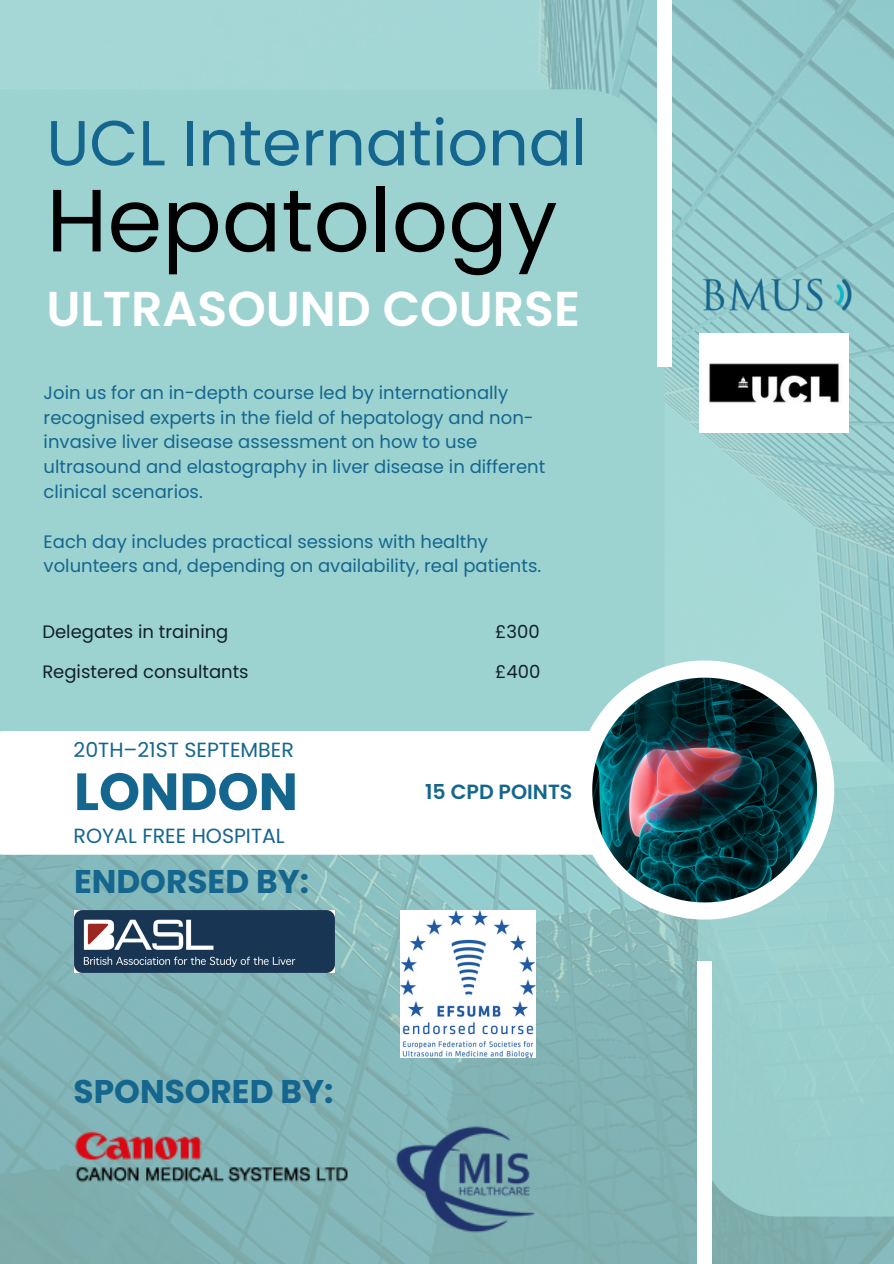
<style>
.page{position:relative;width:894px;height:1264px;background:#fff}
.page>*{position:absolute;margin:0;border:0;box-sizing:border-box;transform-origin:0 0}
.t1{font:88.2px "Poppins";color:#000}
.t2{font:63.45px "Poppins";color:#15668e}
.t3{font:700 52.35px "Poppins";color:#15668e}
.t4{font:600 48.9px "Poppins";color:#fff}
.t5{font:700 32.85px "Poppins";color:#15668e}
.t6{font:20.55px "Poppins";color:#15668e}
.t7{font:600 20.55px "Poppins";color:#15668e}
.t8{font:18px/24.8px "Poppins";color:#15668e}
.t9{font:18px "Poppins";color:#122029}
</style>
<div class="page">
<img style="left:0;top:0;width:893px;height:1263px">
<div style="left:0;top:89px;width:664px;height:642px;background:#9cd3d1"></div>
<div style="left:697px;top:761px;width:196px;height:455px;background:#98cdcc"></div>
<div style="left:697px;top:961px;width:14px;height:302px;background:#fff"></div>
<svg style="left:0;top:731px;width:575px;height:123px"></svg>
<svg style="left:575px;top:660px;width:259px;height:259px"></svg>
<img style="left:592px;top:677px;width:224px;height:225px">
<div style="left:657px;top:0;width:14px;height:367px;background:#fff"></div>
<img style="left:699px;top:274px;width:156px;height:41px">
<img style="left:699px;top:333px;width:148px;height:99px">
<img style="left:74px;top:911px;width:260px;height:61px">
<img style="left:400px;top:911px;width:135px;height:146px">
<img style="left:74px;top:1121px;width:274px;height:71px">
<img style="left:386px;top:1121px;width:162px;height:112px">
<p class="t2" style="left:46px;top:99px;width:542px">UCL International</p>
<h6 class="t1" style="left:46px;top:159px;width:512px">Hepatology</h6>
<p class="t4" style="left:46px;top:274px;width:535px">ULTRASOUND COURSE</p>
<h5 class="t8" style="left:44px;top:380px;width:503px">Join us for an in-depth course led by internationally recognised experts in the field of hepatology and non&shy;invasive liver disease assessment on how to use ultrasound and elastography in liver disease in different clinical scenarios.</h5>
<h4 class="t8" style="left:44px;top:529px;width:499px">Each day includes practical sessions with healthy volunteers and, depending on availability, real patients.</h4>
<p class="t9" style="left:42px;top:619px;width:187px">Delegates in training</p>
<p class="t9" style="left:495px;top:619px;width:46px">£300</p>
<p class="t9" style="left:42px;top:658px;width:208px">Registered consultants</p>
<p class="t9" style="left:495px;top:658px;width:47px">£400</p>
<h3 class="t6" style="left:74px;top:735px;width:222px">20TH–21ST SEPTEMBER</h3>
<h6 class="t3" style="left:74px;top:755px;width:225px">LONDON</h6>
<p class="t6" style="left:74px;top:821px;width:213px">ROYAL FREE HOSPITAL</p>
<p class="t5" style="left:74px;top:858px;width:236px">ENDORSED BY:</p>
<p class="t5" style="left:74px;top:1068px;width:261px">SPONSORED BY:</p>
<h4 class="t7" style="left:425px;top:777px;width:149px">15 CPD POINTS</h4>
</div>
